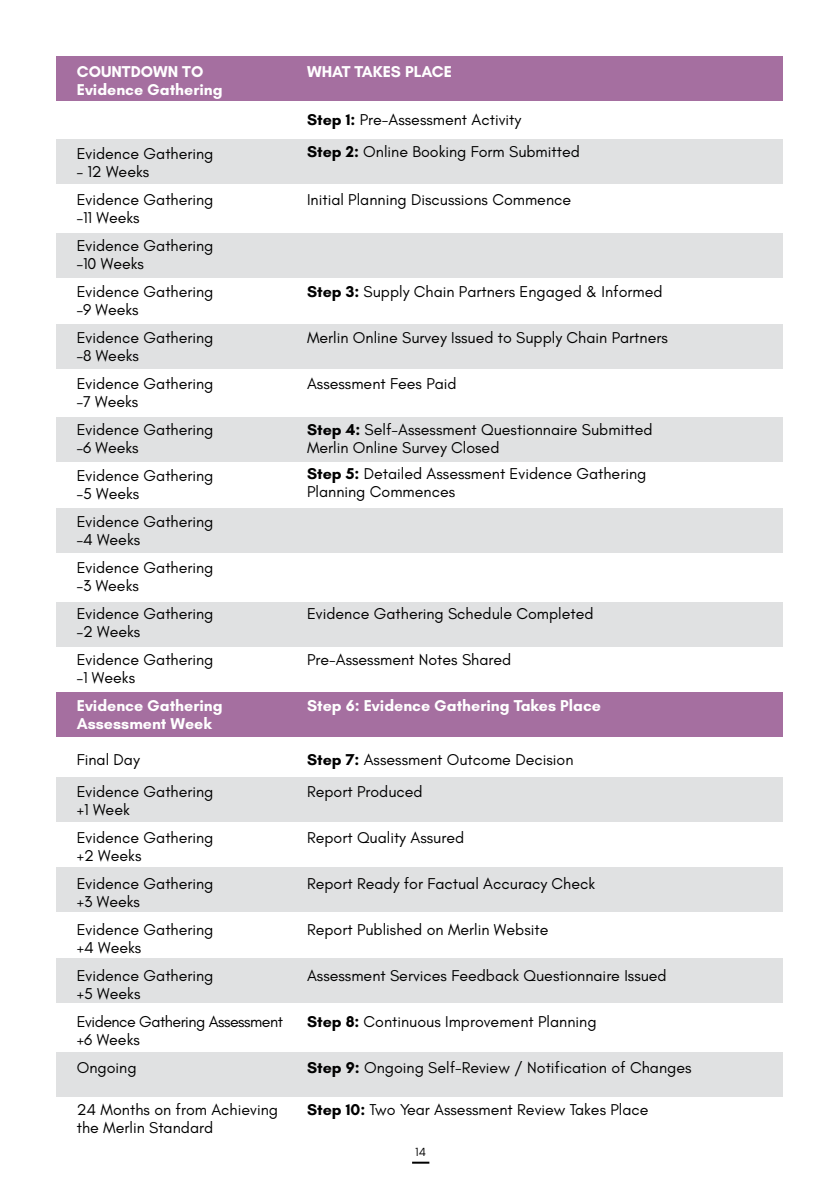
<style>
.page{position:relative;width:840px;height:1191px;background:#fff}
.page>*{position:absolute;margin:0;border:0;box-sizing:border-box;transform-origin:0 0}
.t1{font:16px/28px "Glacial Indifference";color:#000}
.t2{font:700 16px/18px "Glacial Indifference";color:#fff}
.t3{font:16px/28px "Glacial Indifference";letter-spacing:-.03em;color:#000}
.t4{font:12px "Glacial Indifference";color:#000}
.s1{font-weight:700}
</style>
<div class="page">
<div style="left:57px;top:140px;width:725px;height:44px;background:#e0e1e2"></div>
<div style="left:57px;top:57px;width:725px;height:44px;background:#a56fa0"></div>
<div style="left:57px;top:234px;width:725px;height:44px;background:#e0e1e2"></div>
<div style="left:57px;top:325px;width:725px;height:44px;background:#e0e1e2"></div>
<div style="left:57px;top:418px;width:725px;height:44px;background:#e0e1e2"></div>
<div style="left:57px;top:508px;width:725px;height:44px;background:#e0e1e2"></div>
<div style="left:57px;top:602px;width:725px;height:45px;background:#e0e1e2"></div>
<div style="left:57px;top:692px;width:725px;height:45px;background:#a56fa0"></div>
<div style="left:57px;top:778px;width:725px;height:44px;background:#e0e1e2"></div>
<div style="left:57px;top:867px;width:725px;height:45px;background:#e0e1e2"></div>
<div style="left:57px;top:958px;width:725px;height:45px;background:#e0e1e2"></div>
<div style="left:57px;top:1052px;width:725px;height:44px;background:#e0e1e2"></div>
<svg style="left:412px;top:1161px;width:17px;height:2px"></svg>
<p class="t2" style="left:77px;top:62px;width:147px">COUNTDOWN TO<br>Evidence Gathering</p>
<p class="t1" style="left:77px;top:140px;width:138px">Evidence Gathering</p>
<p class="t1" style="left:77px;top:158px;width:138px">– 12 Weeks<br>Evidence Gathering</p>
<p class="t1" style="left:77px;top:204px;width:138px">–11 Weeks<br>Evidence Gathering</p>
<p class="t1" style="left:77px;top:250px;width:138px">–10 Weeks<br>Evidence Gathering</p>
<p class="t1" style="left:77px;top:296px;width:138px">–9 Weeks<br>Evidence Gathering</p>
<p class="t1" style="left:77px;top:342px;width:138px">–8 Weeks<br>Evidence Gathering</p>
<p class="t1" style="left:77px;top:388px;width:138px">–7 Weeks<br>Evidence Gathering</p>
<p class="t1" style="left:77px;top:434px;width:138px">–6 Weeks<br>Evidence Gathering</p>
<p class="t1" style="left:77px;top:480px;width:138px">–5 Weeks<br>Evidence Gathering</p>
<p class="t1" style="left:77px;top:526px;width:138px">–4 Weeks<br>Evidence Gathering</p>
<p class="t1" style="left:77px;top:572px;width:138px">–3 Weeks<br>Evidence Gathering</p>
<p class="t1" style="left:77px;top:618px;width:138px">–2 Weeks<br>Evidence Gathering</p>
<p class="t1" style="left:77px;top:664px;width:60px">–1 Weeks</p>
<p class="t2" style="left:77px;top:696px;width:147px">Evidence Gathering<br>Assessment Week</p>
<p class="t1" style="left:77px;top:744px;width:138px;line-height:32px">Final Day<br>Evidence Gathering</p>
<p class="t1" style="left:77px;top:796px;width:138px">+1 Week<br>Evidence Gathering</p>
<p class="t1" style="left:77px;top:842px;width:138px">+2 Weeks<br>Evidence Gathering</p>
<p class="t1" style="left:77px;top:888px;width:138px">+3 Weeks<br>Evidence Gathering</p>
<p class="t1" style="left:77px;top:934px;width:138px">+4 Weeks<br>Evidence Gathering</p>
<p class="t3" style="left:77px;top:980px;width:208px">+5 Weeks<br>Evidence Gathering Assessment</p>
<p class="t1" style="left:77px;top:1026px;width:65px">+6 Weeks<br>Ongoing</p>
<p class="t1" style="left:77px;top:1101px;width:203px;line-height:18px">24 Months on from Achieving the Merlin Standard</p>
<p class="t2" style="left:307px;top:62px;width:146px">WHAT TAKES PLACE</p>
<p class="t1" style="left:307px;top:104px;width:274px;line-height:32px"><span class="s1">Step 1:</span> Pre-Assessment Activity<br><span class="s1">Step 2:</span> Online Booking Form Submitted</p>
<p class="t1" style="left:307px;top:186px;width:265px">Initial Planning Discussions Commence</p>
<p class="t1" style="left:307px;top:278px;width:357px"><span class="s1">Step 3:</span> Supply Chain Partners Engaged &amp; Informed</p>
<p class="t1" style="left:307px;top:324px;width:362px">Merlin Online Survey Issued to Supply Chain Partners</p>
<p class="t1" style="left:307px;top:370px;width:151px">Assessment Fees Paid</p>
<p class="t1" style="left:307px;top:421px;width:347px;line-height:18px"><span class="s1">Step 4:</span> Self-Assessment Questionnaire Submitted<br>Merlin Online Survey Closed</p>
<p class="t1" style="left:307px;top:465px;width:340px;line-height:18px"><span class="s1">Step 5:</span> Detailed Assessment Evidence Gathering<br>Planning Commences</p>
<p class="t1" style="left:307px;top:600px;width:288px">Evidence Gathering Schedule Completed</p>
<p class="t1" style="left:307px;top:646px;width:206px">Pre-Assessment Notes Shared</p>
<p class="t2" style="left:307px;top:696px;width:295px">Step 6: Evidence Gathering Takes Place</p>
<p class="t1" style="left:307px;top:744px;width:268px;line-height:32px"><span class="s1">Step 7:</span> Assessment Outcome Decision<br>Report Produced</p>
<p class="t1" style="left:307px;top:824px;width:158px">Report Quality Assured</p>
<p class="t1" style="left:307px;top:870px;width:289px">Report Ready for Factual Accuracy Check</p>
<p class="t1" style="left:307px;top:916px;width:243px">Report Published on Merlin Website</p>
<p class="t1" style="left:307px;top:962px;width:361px">Assessment Services Feedback Questionnaire Issued</p>
<p class="t1" style="left:307px;top:1008px;width:291px"><span class="s1">Step 8:</span> Continuous Improvement Planning</p>
<p class="t1" style="left:307px;top:1054px;width:386px"><span class="s1">Step 9:</span> Ongoing Self-Review / Notification of Changes</p>
<p class="t1" style="left:307px;top:1096px;width:343px"><span class="s1">Step 10:</span> Two Year Assessment Review Takes Place</p>
<p class="t4" style="left:415px;top:1144px;width:12px">14</p>
</div>
